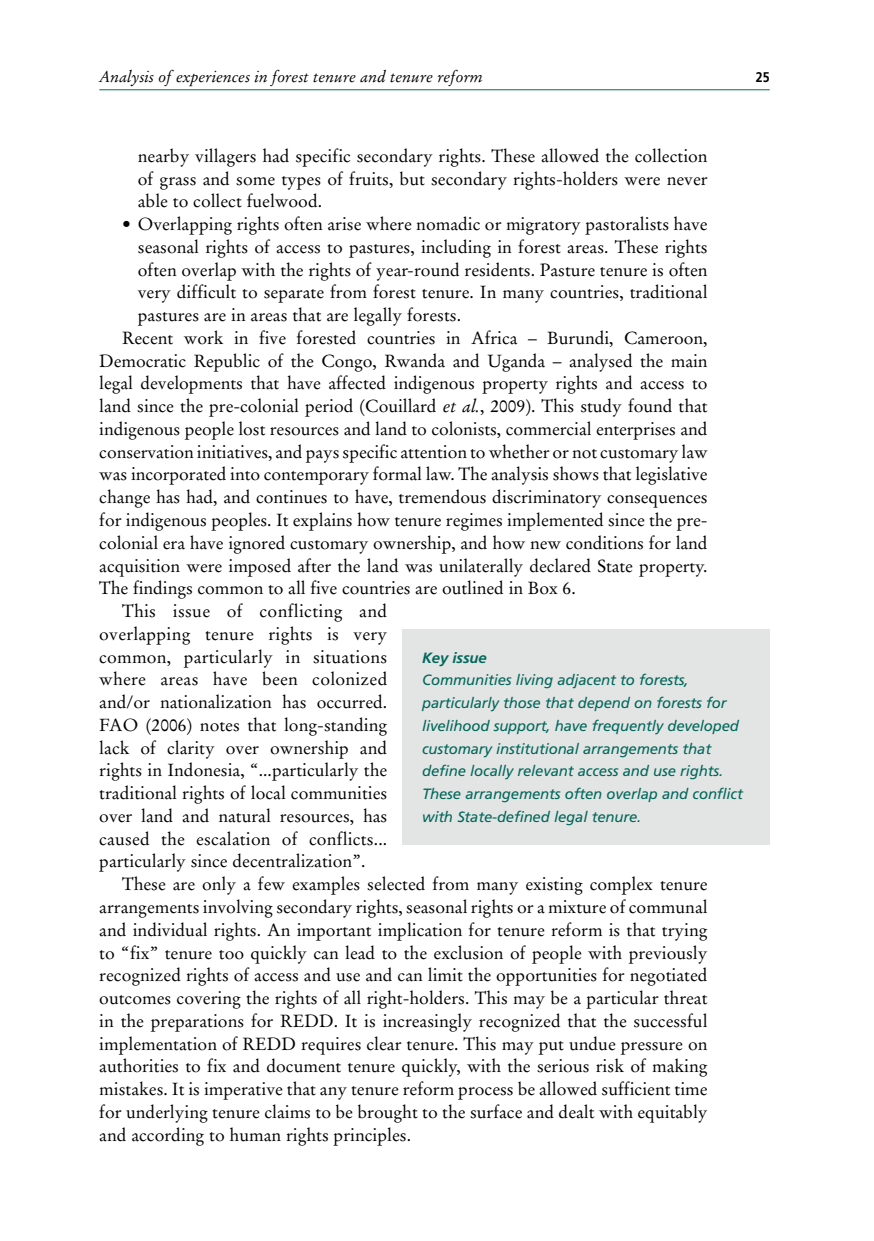
<style>
.page{position:relative;width:874px;height:1241px;background:#fff}
.page>*{position:absolute;margin:0;border:0;box-sizing:border-box;transform-origin:0 0}
.t1{font:17.5px/22.8px "Stempel Garamond LT Std";color:#000;text-align:justify}
.t2{font:17.5px "Stempel Garamond LT Std";letter-spacing:.02em;color:#000}
.t3{font:italic 15.75px "Stempel Garamond LT Std";color:#000}
.t4{font:italic 14.88px/22.8px "Frutiger LT Std";letter-spacing:-.01em;color:#00685b}
.t5{font:italic 700 14.88px "Frutiger LT Std";letter-spacing:-.01em;color:#00685b}
.t6{font:700 14px "Frutiger LT Std";color:#000;scale:.88 1}
.s1{font-style:italic}
</style>
<div class="page">
<hr style="left:99px;top:89px;width:670px;height:1px;background:#00685b">
<div style="left:402px;top:628px;width:367px;height:216px;background:#e3e4e4"></div>
<p class="t3" style="left:99px;top:67px;width:385px">Analysis of experiences in forest tenure and tenure reform</p>
<p class="t6" style="left:755px;top:69px;width:17px">25</p>
<p class="t1" style="left:138px;top:144px;width:571px">nearby villagers had specific secondary rights. These allowed the collection of grass and some types of fruits, but secondary rights-holders were never able to collect fuelwood.</p>
<p class="t1" style="left:122px;top:213px;width:586px">• Overlapping rights often arise where nomadic or migratory pastoralists have</p>
<p class="t1" style="left:138px;top:235px;width:571px">seasonal rights of access to pastures, including in forest areas. These rights</p>
<p class="t1" style="left:138px;top:258px;width:571px">often overlap with the rights of year-round residents. Pasture tenure is often</p>
<p class="t1" style="left:138px;top:281px;width:571px">very difficult to separate from forest tenure. In many countries, traditional</p>
<p class="t1" style="left:138px;top:304px;width:324px">pastures are in areas that are legally forests.</p>
<p class="t1" style="left:122px;top:326px;width:587px">Recent work in five forested countries in Africa – Burundi, Cameroon,</p>
<p class="t1" style="left:99px;top:349px;width:609px">Democratic Republic of the Congo, Rwanda and Uganda – analysed the main</p>
<p class="t1" style="left:99px;top:372px;width:609px">legal developments that have affected indigenous property rights and access to</p>
<p class="t1" style="left:99px;top:395px;width:609px">land since the pre-colonial period (Couillard <span class="s1">et al.</span>, 2009). This study found that</p>
<p class="t1" style="left:99px;top:417px;width:609px">indigenous people lost resources and land to colonists, commercial enterprises and</p>
<p class="t1" style="left:99px;top:440px;width:609px">conservation initiatives, and pays specific attention to whether or not customary law</p>
<p class="t1" style="left:99px;top:463px;width:609px">was incorporated into contemporary formal law. The analysis shows that legislative</p>
<p class="t1" style="left:99px;top:486px;width:609px">change has had, and continues to have, tremendous discriminatory consequences</p>
<p class="t1" style="left:99px;top:508px;width:609px">for indigenous peoples. It explains how tenure regimes implemented since the pre-</p>
<p class="t1" style="left:99px;top:531px;width:609px">colonial era have ignored customary ownership, and how new conditions for land</p>
<p class="t1" style="left:99px;top:554px;width:609px">acquisition were imposed after the land was unilaterally declared State property.</p>
<p class="t1" style="left:99px;top:577px;width:477px">The findings common to all five countries are outlined in Box 6.</p>
<p class="t2" style="left:122px;top:600px;width:266px">This issue of conflicting and</p>
<p class="t1" style="left:99px;top:622px;width:289px">overlapping tenure rights is very</p>
<p class="t1" style="left:99px;top:645px;width:289px">common, particularly in situations</p>
<p class="t1" style="left:99px;top:668px;width:289px">where areas have been colonized</p>
<p class="t1" style="left:99px;top:690px;width:289px">and/or nationalization has occurred.</p>
<p class="t1" style="left:99px;top:713px;width:289px">FAO (2006) notes that long-standing</p>
<p class="t1" style="left:99px;top:736px;width:289px">lack of clarity over ownership and</p>
<p class="t1" style="left:99px;top:759px;width:289px">rights in Indonesia, “...particularly the</p>
<p class="t1" style="left:99px;top:781px;width:289px">traditional rights of local communities</p>
<p class="t1" style="left:99px;top:804px;width:289px">over land and natural resources, has</p>
<p class="t1" style="left:99px;top:827px;width:289px">caused the escalation of conflicts...</p>
<p class="t1" style="left:99px;top:850px;width:267px">particularly since decentralization”.</p>
<p class="t1" style="left:122px;top:872px;width:587px">These are only a few examples selected from many existing complex tenure</p>
<p class="t1" style="left:99px;top:895px;width:609px">arrangements involving secondary rights, seasonal rights or a mixture of communal</p>
<p class="t1" style="left:99px;top:918px;width:609px">and individual rights. An important implication for tenure reform is that trying</p>
<p class="t1" style="left:99px;top:941px;width:609px">to “fix” tenure too quickly can lead to the exclusion of people with previously</p>
<p class="t1" style="left:99px;top:963px;width:609px">recognized rights of access and use and can limit the opportunities for negotiated</p>
<p class="t1" style="left:99px;top:986px;width:609px">outcomes covering the rights of all right-holders. This may be a particular threat</p>
<p class="t1" style="left:99px;top:1009px;width:609px">in the preparations for REDD. It is increasingly recognized that the successful</p>
<p class="t1" style="left:99px;top:1032px;width:609px">implementation of REDD requires clear tenure. This may put undue pressure on</p>
<p class="t1" style="left:99px;top:1054px;width:609px">authorities to fix and document tenure quickly, with the serious risk of making</p>
<p class="t1" style="left:99px;top:1077px;width:609px">mistakes. It is imperative that any tenure reform process be allowed sufficient time</p>
<p class="t1" style="left:99px;top:1100px;width:609px">for underlying tenure claims to be brought to the surface and dealt with equitably</p>
<p class="t1" style="left:99px;top:1123px;width:313px">and according to human rights principles.</p>
<p class="t5" style="left:422px;top:648px;width:66px">Key issue</p>
<p class="t4" style="left:422px;top:668px;width:322px">Communities living adjacent to forests, particularly those that depend on forests for livelihood support, have frequently developed customary institutional arrangements that define locally relevant access and use rights.<br>These arrangements often overlap and conflict with State-defined legal tenure.</p>
</div>
